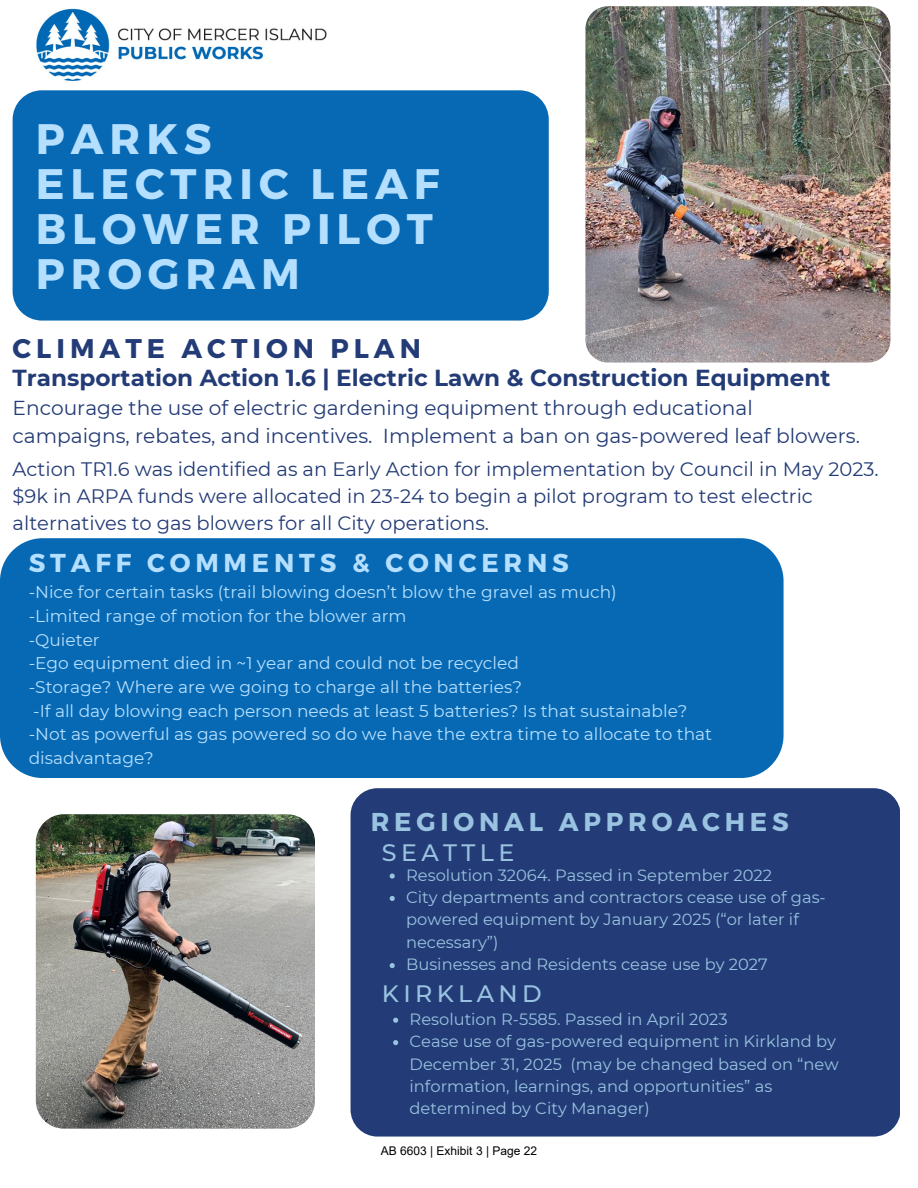
<style>
.page{position:relative;width:918px;height:1188px;background:#fff}
.page>*{position:absolute;margin:0;border:0;box-sizing:border-box;transform-origin:0 0}
.t1{font:700 42.6px/45px "Montserrat";letter-spacing:.14em;color:#b5dffe}
.t2{font:700 27px "Montserrat";letter-spacing:.185em;color:#233b76}
.t3{font:700 25.8px "Montserrat";letter-spacing:.185em;color:#b5dffe}
.t4{font:700 25.8px "Montserrat";letter-spacing:.185em;color:#99c3e1}
.t5{font:500 23.7px "Montserrat";letter-spacing:.185em;color:#99c3e1}
.t6{font:700 23.1px "Montserrat";color:#233b76}
.t7{font:20.1px/28px "Montserrat";color:#233b76}
.t8{font:19.5px/27px "Montserrat";color:#233b76}
.t9{font:16.95px/23.7px "Montserrat";color:#b5dffe}
.t10{font:16.35px/22.4px "Montserrat";color:#99c3e1}
.t11{font:12px "Arial";color:#000}
</style>
<div class="page">
<div style="left:13px;top:90px;width:536px;height:231px;background:#0769b4;border-radius:29px"></div>
<img style="left:585px;top:6px;width:305px;height:357px;border-radius:22px">
<img style="left:36px;top:8px;width:291px;height:73px">
<div style="left:351px;top:788px;width:549px;height:349px;background:#233b76;border-radius:27px"></div>
<svg style="left:393px;top:1018px;width:5px;height:5px"></svg>
<svg style="left:393px;top:1040px;width:5px;height:5px"></svg>
<svg style="left:390px;top:874px;width:5px;height:5px"></svg>
<svg style="left:390px;top:896px;width:5px;height:5px"></svg>
<svg style="left:390px;top:963px;width:5px;height:5px"></svg>
<img style="left:36px;top:814px;width:279px;height:314px;border-radius:28px">
<div style="left:0;top:538px;width:783px;height:240px;background:#0769b4"></div>
<p class="t1" style="left:36px;top:114px;width:405px">PARKS<br>ELECTRIC LEAF<br>BLOWER PILOT<br>PROGRAM</p>
<p class="t2" style="left:13px;top:330px;width:410px">CLIMATE ACTION PLAN</p>
<p class="t6" style="left:13px;top:363px;width:819px">Transportation Action 1.6 | Electric Lawn &amp; Construction Equipment</p>
<p class="t7" style="left:13px;top:394px;width:849px">Encourage the use of electric gardening equipment through educational campaigns, rebates, and incentives. Implement a ban on gas-powered leaf blowers.</p>
<p class="t8" style="left:13px;top:456px;width:868px">Action TR1.6 was identified as an Early Action for implementation by Council in May 2023. $9k in ARPA funds were allocated in 23-24 to begin a pilot program to test electric alternatives to gas blowers for all City operations.</p>
<p class="t3" style="left:29px;top:546px;width:542px">STAFF COMMENTS &amp; CONCERNS</p>
<p class="t9" style="left:29px;top:581px;width:590px">-Nice for certain tasks (trail blowing doesn’t blow the gravel as much)</p>
<h2 class="t9" style="left:29px;top:604px;width:379px">-Limited range of motion for the blower arm</h2>
<p class="t9" style="left:29px;top:628px;width:72px">-Quieter</p>
<h2 class="t9" style="left:29px;top:651px;width:492px">-Ego equipment died in ~1 year and could not be recycled</h2>
<h3 class="t9" style="left:29px;top:675px;width:495px">-Storage? Where are we going to charge all the batteries?</h3>
<p class="t9" style="left:33px;top:699px;width:656px">-If all day blowing each person needs at least 5 batteries? Is that sustainable?</p>
<p class="t9" style="left:29px;top:722px;width:685px">-Not as powerful as gas powered so do we have the extra time to allocate to that disadvantage?</p>
<p class="t4" style="left:371px;top:805px;width:419px">REGIONAL APPROACHES</p>
<h1 class="t5" style="left:382px;top:838px;width:134px">SEATTLE</h1>
<h4 class="t10" style="left:406px;top:864px;width:367px">Resolution 32064. Passed in September 2022</h4>
<h4 class="t10" style="left:406px;top:886px;width:421px">City departments and contractors cease use of gas&shy;powered equipment by January 2025 (“or later if necessary”)</h4>
<p class="t10" style="left:406px;top:953px;width:363px">Businesses and Residents cease use by 2027</p>
<p class="t5" style="left:382px;top:979px;width:162px">KIRKLAND</p>
<h2 class="t10" style="left:410px;top:1008px;width:319px">Resolution R-5585. Passed in April 2023</h2>
<p class="t10" style="left:410px;top:1030px;width:431px">Cease use of gas-powered equipment in Kirkland by December 31, 2025 (may be changed based on “new information, learnings, and opportunities” as determined by City Manager)</p>
<p class="t11" style="left:381px;top:1143px;width:158px">AB 6603 | Exhibit 3 | Page 22</p>
</div>
